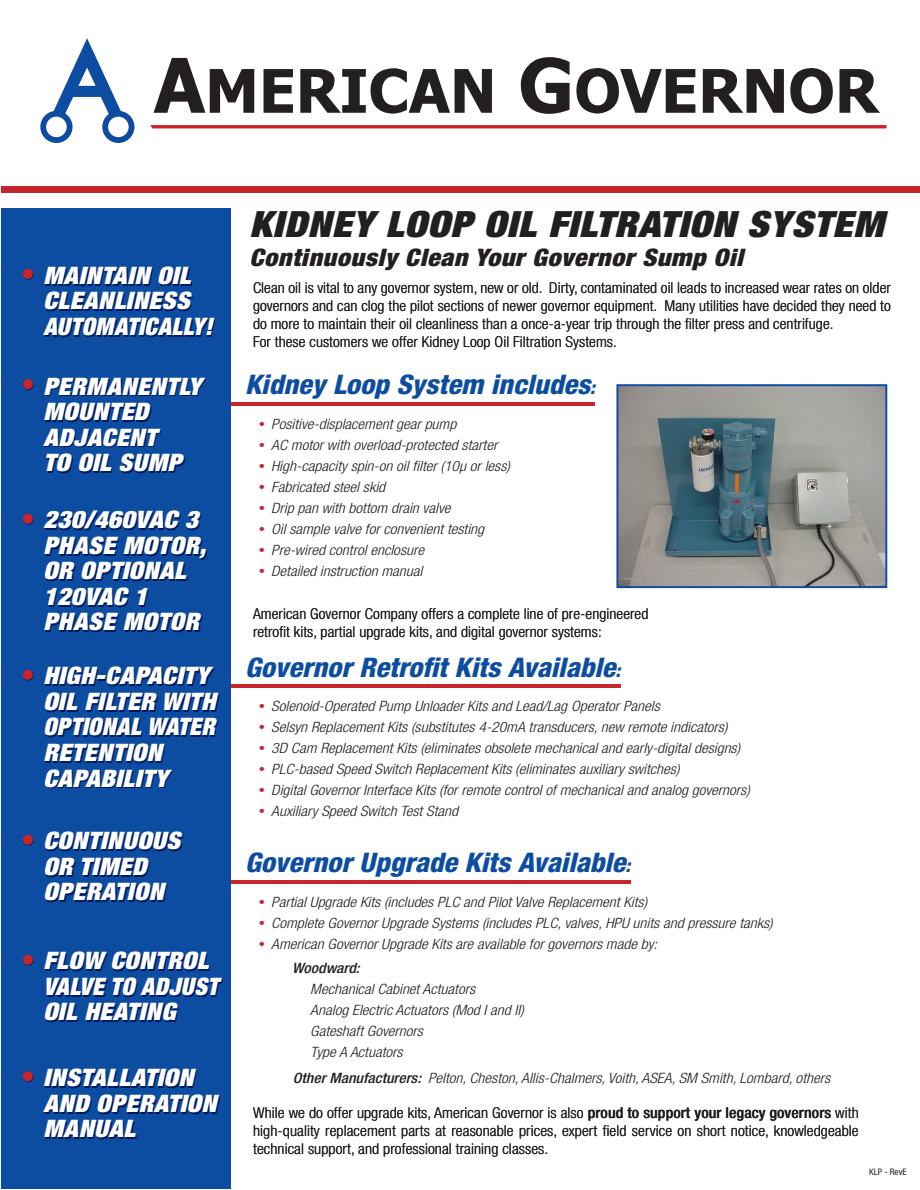
<style>
.page{position:relative;width:920px;height:1190px;background:#fff}
.page>*{position:absolute;margin:0;border:0;box-sizing:border-box;transform-origin:0 0}
.t1{font:italic 900 condensed 36.15px "Helvetica Neue LT Std";letter-spacing:.02em;color:#231f20;scale:1.09 1}
.t2{font:italic 800 condensed 27px "Helvetica Neue LT Std";color:#0d4da1;scale:1.05 1}
.t3{font:italic 900 condensed 24.15px/25.5px "Helvetica Neue LT Std";letter-spacing:.02em;color:#fff;scale:1.05 1}
.t4{font:italic 900 condensed 24.15px "Helvetica Neue LT Std";letter-spacing:.02em;color:#231f20;scale:1.09 1}
.t5{font:300 condensed 15px/18px "Helvetica Neue LT Std";letter-spacing:.005em;color:#231f20;scale:1.05 1}
.t6{font:300 condensed 15px/18px "Helvetica Neue LT Std";letter-spacing:.005em;color:#231f20;text-align:justify;scale:1.06 1}
.t7{font:300 condensed 15px/18px "Helvetica Neue LT Std";letter-spacing:.005em;color:#201d1e;scale:1.05 1}
.t8{font:italic 300 condensed 14.25px/21px "Helvetica Neue LT Std";color:#231f20;scale:1.1 1}
.t9{font:condensed 9px "Helvetica Neue LT Std";color:#231f20}
.s1{font-size:18px}
.s2{font-style:normal;font-size:11.4px;color:#c8242b}
.s3{font-weight:500}
</style>
<div class="page">
<div style="left:1px;top:186px;width:918px;height:7px;background:#c8242b"></div>
<div style="left:1px;top:208px;width:229px;height:981px;background:#0d4da1"></div>
<svg style="left:150px;top:125px;width:736px;height:3px;background:#c9292f"></svg>
<svg style="left:154px;top:58px;width:100px;height:55px"></svg>
<svg style="left:263px;top:69px;width:30px;height:44px"></svg>
<svg style="left:702px;top:69px;width:81px;height:44px"></svg>
<svg style="left:839px;top:69px;width:41px;height:44px"></svg>
<svg style="left:300px;top:68px;width:192px;height:46px"></svg>
<svg style="left:520px;top:57px;width:49px;height:57px"></svg>
<svg style="left:576px;top:68px;width:119px;height:46px"></svg>
<svg style="left:790px;top:68px;width:42px;height:46px"></svg>
<svg style="left:40px;top:38px;width:94px;height:105px"></svg>
<hr style="left:231px;top:402px;width:363px;height:3px;background:#c8242b">
<svg style="left:24px;top:269px;width:10px;height:11px"></svg>
<svg style="left:24px;top:380px;width:10px;height:10px"></svg>
<svg style="left:24px;top:835px;width:10px;height:10px"></svg>
<svg style="left:24px;top:955px;width:10px;height:10px"></svg>
<svg style="left:24px;top:1072px;width:10px;height:10px"></svg>
<div style="left:23px;top:269px;width:10px;height:10px;background:#c8242b;border-radius:50%"></div>
<div style="left:23px;top:379px;width:10px;height:10px;background:#c8242b;border-radius:50%"></div>
<div style="left:23px;top:513px;width:10px;height:11px;background:#c8242b;border-radius:50%"></div>
<div style="left:23px;top:669px;width:10px;height:11px;background:#c8242b;border-radius:50%"></div>
<div style="left:23px;top:834px;width:10px;height:10px;background:#c8242b;border-radius:50%"></div>
<div style="left:23px;top:954px;width:10px;height:10px;background:#c8242b;border-radius:50%"></div>
<div style="left:23px;top:1071px;width:10px;height:10px;background:#c8242b;border-radius:50%"></div>
<hr style="left:231px;top:685px;width:390px;height:3px;background:#c8242b">
<hr style="left:231px;top:880px;width:400px;height:3px;background:#c8242b">
<svg style="left:616px;top:384px;width:271px;height:204px;background:#818a8d"></svg>
<h3 class="t3" style="left:43px;top:263px;width:163px">MAINTAIN OIL<br>CLEANLINESS<br>AUTOMATICALLY!</h3>
<h3 class="t3" style="left:43px;top:373px;width:152px">PERMANENTLY<br>MOUNTED<br>ADJACENT<br>TO OIL SUMP</h3>
<h3 class="t3" style="left:43px;top:507px;width:157px">230/460VAC 3<br>PHASE MOTOR,<br>OR OPTIONAL<br>120VAC 1<br>PHASE MOTOR</h3>
<h3 class="t3" style="left:43px;top:663px;width:166px">HIGH-CAPACITY<br>OIL FILTER WITH<br>OPTIONAL WATER<br>RETENTION<br>CAPABILITY</h3>
<h3 class="t3" style="left:43px;top:828px;width:132px">CONTINUOUS<br>OR TIMED<br>OPERATION</h3>
<h3 class="t3" style="left:43px;top:948px;width:168px">FLOW CONTROL<br>VALVE TO ADJUST<br>OIL HEATING</h3>
<h3 class="t3" style="left:43px;top:1065px;width:166px">INSTALLATION<br>AND OPERATION<br>MANUAL</h3>
<h1 class="t1" style="left:249px;top:204px;width:583px">KIDNEY LOOP OIL FILTRATION SYSTEM</h1>
<h3 class="t4" style="left:249px;top:243px;width:454px">Continuously Clean Your Governor Sump Oil</h3>
<p class="t5" style="left:253px;top:280px;width:609px">Clean oil is vital to any governor system, new or old. Dirty, contaminated oil leads to increased wear rates on older governors and can clog the pilot sections of newer governor equipment. Many utilities have decided they need to do more to maintain their oil cleanliness than a once-a-year trip through the filter press and centrifuge.<br>For these customers we offer Kidney Loop Oil Filtration Systems.</p>
<h2 class="t2" style="left:245px;top:375px;width:335px">Kidney Loop System includes<span class="s1">:</span></h2>
<p class="t8" style="left:259px;top:414px;width:181px"><span class="s2">•</span> Positive-displacement gear pump</p>
<p class="t8" style="left:259px;top:435px;width:218px"><span class="s2">•</span> AC motor with overload-protected starter</p>
<p class="t8" style="left:259px;top:456px;width:230px"><span class="s2">•</span> High-capacity spin-on oil filter (10µ or less)</p>
<p class="t8" style="left:259px;top:477px;width:116px"><span class="s2">•</span> Fabricated steel skid</p>
<p class="t8" style="left:259px;top:498px;width:176px"><span class="s2">•</span> Drip pan with bottom drain valve</p>
<p class="t8" style="left:259px;top:519px;width:206px"><span class="s2">•</span> Oil sample valve for convenient testing</p>
<p class="t8" style="left:259px;top:540px;width:152px"><span class="s2">•</span> Pre-wired control enclosure</p>
<p class="t8" style="left:259px;top:561px;width:150px"><span class="s2">•</span> Detailed instruction manual</p>
<p class="t7" style="left:253px;top:606px;width:378px">American Governor Company offers a complete line of pre-engineered retrofit kits, partial upgrade kits, and digital governor systems:</p>
<h2 class="t2" style="left:245px;top:657px;width:359px">Governor Retrofit Kits Available<span class="s1">:</span></h2>
<p class="t8" style="left:259px;top:697px;width:366px"><span class="s2">•</span> Solenoid-Operated Pump Unloader Kits and Lead/Lag Operator Panels</p>
<p class="t8" style="left:259px;top:718px;width:427px"><span class="s2">•</span> Selsyn Replacement Kits (substitutes 4-20mA transducers, new remote indicators)</p>
<p class="t8" style="left:259px;top:739px;width:439px"><span class="s2">•</span> 3D Cam Replacement Kits (eliminates obsolete mechanical and early-digital designs)</p>
<p class="t8" style="left:259px;top:760px;width:384px"><span class="s2">•</span> PLC-based Speed Switch Replacement Kits (eliminates auxiliary switches)</p>
<p class="t8" style="left:259px;top:781px;width:448px"><span class="s2">•</span> Digital Governor Interface Kits (for remote control of mechanical and analog governors)</p>
<p class="t8" style="left:259px;top:802px;width:182px"><span class="s2">•</span> Auxiliary Speed Switch Test Stand</p>
<h2 class="t2" style="left:245px;top:853px;width:368px">Governor Upgrade Kits Available<span class="s1">:</span></h2>
<p class="t8" style="left:259px;top:893px;width:354px"><span class="s2">•</span> Partial Upgrade Kits (includes PLC and Pilot Valve Replacement Kits)</p>
<p class="t8" style="left:259px;top:914px;width:468px"><span class="s2">•</span> Complete Governor Upgrade Systems (includes PLC, valves, HPU units and pressure tanks)</p>
<p class="t8" style="left:292px;top:933px;width:333px;line-height:24px;text-indent:-33px"><span class="s2">•</span> American Governor Upgrade Kits are available for governors made by:<br><span class="s3">Woodward:</span></p>
<p class="t8" style="left:310px;top:980px;width:196px">Mechanical Cabinet Actuators<br>Analog Electric Actuators (Mod I and II)<br>Gateshaft Governors<br>Type A Actuators</p>
<p class="t8" style="left:293px;top:1068px;width:490px"><span class="s3">Other Manufacturers:</span> Pelton, Cheston, Allis-Chalmers, Voith, ASEA, SM Smith, Lombard, others</p>
<p class="t6" style="left:253px;top:1105px;width:573px">While we do offer upgrade kits, American Governor is also <span class="s3">proud to support your legacy governors</span> with high-quality replacement parts at reasonable prices, expert field service on short notice, knowledgeable technical support, and professional training classes.</p>
<p class="t9" style="left:869px;top:1166px;width:39px">KLP - RevE</p>
</div>
